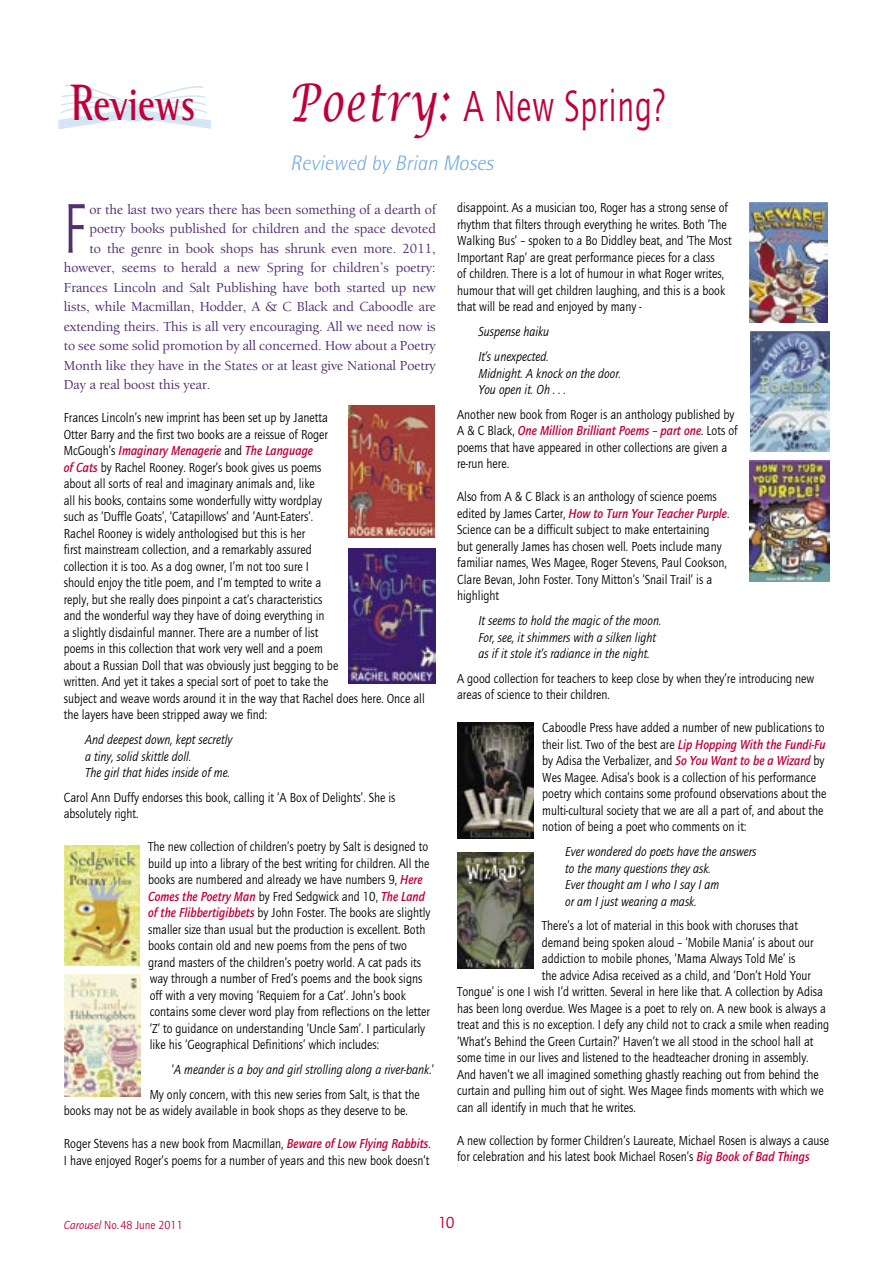
<style>
.page{position:relative;width:893px;height:1263px;background:#fff}
.page>*{position:absolute;margin:0;border:0;box-sizing:border-box;transform-origin:0 0}
.t1{font:72.75px "Quay Itc T";color:#532f72;scale:.7 1}
.t2{font:45px "Quay Itc T";letter-spacing:.03em;color:#bd0038;scale:.75 1}
.t3{font:700 45px "Rotis Semi Serif";color:#bd0038;scale:.8 1}
.t4{font:italic 300 21px "Rotis Semi Sans";color:#77acdc}
.t5{font:16.5px "Quay Itc T";color:#bd0038}
.t6{font:500 14.25px "Berkeley Oldstyle IT Cby BT";color:#532f72}
.t7{font:13.5px/16.5px "Quay Itc T";color:#000;scale:.9 1}
.t8{font:italic 13.5px/16.5px "Quay Itc T";color:#000;scale:.9 1}
.t9{font:12px "Quay Itc T";color:#bd0038;scale:.95 1}
.s1{font-size:52.5px}
.s2{font-family:"Lucida Calligraphy";font-style:italic;font-size:52.5px}
.s3{font-weight:700;font-style:italic;color:#bd0038}
.s4{font-style:italic}
</style>
<div class="page">
<svg style="left:58px;top:85px;width:153px;height:44px"></svg>
<img style="left:348px;top:405px;width:87px;height:133px">
<img style="left:349px;top:549px;width:87px;height:134px">
<img style="left:65px;top:845px;width:75px;height:120px">
<img style="left:65px;top:975px;width:76px;height:121px">
<img style="left:749px;top:203px;width:79px;height:119px">
<img style="left:750px;top:332px;width:79px;height:120px">
<img style="left:458px;top:723px;width:76px;height:116px">
<img style="left:458px;top:852px;width:75px;height:117px">
<img style="left:749px;top:460px;width:80px;height:121px">
<h2 class="t3" style="left:71px;top:77px;width:157px"><span class="s1">R</span>eviews</h2>
<h2 class="t2" style="left:289px;top:80px;width:504px"><span class="s2">Poetry:</span> A New Spring?</h2>
<h3 class="t4" style="left:290px;top:151px;width:205px">Reviewed by Brian Moses</h3>
<h1 class="t1" style="left:64px;top:186px;width:32px">F</h1>
<p class="t6" style="left:89px;top:201px;width:348px">or the last two years there has been something of a dearth of</p>
<p class="t6" style="left:89px;top:220px;width:348px">poetry books published for children and the space devoted</p>
<p class="t6" style="left:89px;top:240px;width:348px">to the genre in book shops has shrunk even more. 2011,</p>
<p class="t6" style="left:64px;top:259px;width:374px">however, seems to herald a new Spring for children’s poetry:</p>
<p class="t6" style="left:64px;top:279px;width:374px">Frances Lincoln and Salt Publishing have both started up new</p>
<p class="t6" style="left:64px;top:298px;width:374px">lists, while Macmillan, Hodder, A &amp; C Black and Caboodle are</p>
<p class="t6" style="left:64px;top:318px;width:373px">extending theirs. This is all very encouraging. All we need now is</p>
<p class="t6" style="left:64px;top:337px;width:374px">to see some solid promotion by all concerned. How about a Poetry</p>
<p class="t6" style="left:64px;top:357px;width:373px">Month like they have in the States or at least give National Poetry</p>
<p class="t6" style="left:64px;top:376px;width:148px">Day a real boost this year.</p>
<p class="t7" style="left:64px;top:409px;width:403px">Frances Lincoln’s new imprint has been set up by Janetta<br>Otter Barry and the first two books are a reissue of Roger<br>McGough’s <span class="s3">Imaginary Menagerie</span> and <span class="s3">The Language<br>of Cats</span> by Rachel Rooney. Roger’s book gives us poems<br>about all sorts of real and imaginary animals and, like<br>all his books, contains some wonderfully witty wordplay<br>such as ‘Duffle Goats’, ‘Catapillows’ and ‘Aunt-Eaters’.<br>Rachel Rooney is widely anthologised but this is her<br>first mainstream collection, and a remarkably assured<br>collection it is too. As a dog owner, I’m not too sure I<br>should enjoy the title poem, and I’m tempted to write a<br>reply, but she really does pinpoint a cat’s characteristics<br>and the wonderful way they have of doing everything in<br>a slightly disdainful manner. There are a number of list<br>poems in this collection that work very well and a poem<br>about a Russian Doll that was obviously just begging to be<br>written. And yet it takes a special sort of poet to take the<br>subject and weave words around it in the way that Rachel does here. Once all the layers have been stripped away we find:</p>
<p class="t8" style="left:85px;top:731px;width:165px">And deepest down, kept secretly a tiny, solid skittle doll.<br>The girl that hides inside of me.</p>
<p class="t7" style="left:64px;top:789px;width:370px">Carol Ann Duffy endorses this book, calling it ‘A Box of Delights’. She is absolutely right.</p>
<p class="t7" style="left:148px;top:838px;width:315px">The new collection of children’s poetry by Salt is designed to build up into a library of the best writing for children. All the books are numbered and already we have numbers 9, <span class="s3">Here Comes the Poetry Man</span> by Fred Sedgwick and 10, <span class="s3">The Land of the Flibbertigibbets</span> by John Foster. The books are slightly smaller size than usual but the production is excellent. Both books contain old and new poems from the pens of two grand masters of the children’s poetry world. A cat pads its way through a number of Fred’s poems and the book signs off with a very moving ‘Requiem for a Cat’. John’s book contains some clever word play from reflections on the letter ‘Z’ to guidance on understanding ‘Uncle Sam’. I particularly like his ‘Geographical Definitions’ which includes:</p>
<p class="t7" style="left:150px;top:1057px;width:317px;line-height:24.8px;text-indent:22px">‘<span class="s4">A meander is a boy and girl strolling along a river-bank</span>.’<br>My only concern, with this new series from Salt, is that the</p>
<p class="t7" style="left:64px;top:1102px;width:384px">books may not be as widely available in book shops as they deserve to be.</p>
<p class="t7" style="left:64px;top:1135px;width:409px">Roger Stevens has a new book from Macmillan, <span class="s3">Beware of Low Flying Rabbits</span>.<br>I have enjoyed Roger’s poems for a number of years and this new book doesn’t</p>
<p class="t7" style="left:457px;top:200px;width:307px">disappoint. As a musician too, Roger has a strong sense of rhythm that filters through everything he writes. Both ‘The Walking Bus’ – spoken to a Bo Diddley beat, and ‘The Most Important Rap‘ are great performance pieces for a class<br>of children. There is a lot of humour in what Roger writes, humour that will get children laughing, and this is a book that will be read and enjoyed by many -</p>
<p class="t8" style="left:478px;top:319px;width:80px;line-height:24.8px">Suspense haiku<br>It’s unexpected.</p>
<p class="t8" style="left:478px;top:365px;width:160px">Midnight. A knock on the door.<br>You open it. Oh . . .</p>
<p class="t7" style="left:457px;top:406px;width:313px">Another new book from Roger is an anthology published by A &amp; C Black, <span class="s3">One Million Brilliant Poems – part one</span>. Lots of poems that have appeared in other collections are given a re-run here.</p>
<p class="t7" style="left:457px;top:488px;width:304px">Also from A &amp; C Black is an anthology of science poems edited by James Carter, <span class="s3">How to Turn Your Teacher Purple</span>.<br>Science can be a difficult subject to make entertaining<br>but generally James has chosen well. Poets include many familiar names, Wes Magee, Roger Stevens, Paul Cookson, Clare Bevan, John Foster. Tony Mitton’s ‘Snail Trail’ is a highlight</p>
<p class="t8" style="left:478px;top:612px;width:205px">It seems to hold the magic of the moon.<br>For, see, it shimmers with a silken light as if it stole it’s radiance in the night.</p>
<p class="t7" style="left:457px;top:670px;width:398px">A good collection for teachers to keep close by when they’re introducing new areas of science to their children.</p>
<p class="t7" style="left:542px;top:719px;width:317px">Caboodle Press have added a number of new publications to their list. Two of the best are <span class="s3">Lip Hopping With the Fundi-Fu </span>by Adisa the Verbalizer, and <span class="s3">So You Want to be a Wizard</span> by Wes Magee. Adisa’s book is a collection of his performance poetry which contains some profound observations about the multi-cultural society that we are all a part of, and about the notion of being a poet who comments on it:</p>
<p class="t8" style="left:565px;top:843px;width:214px">Ever wondered do poets have the answers to the many questions they ask.<br>Ever thought am I who I say I am<br>or am I just wearing a mask.</p>
<p class="t7" style="left:542px;top:917px;width:286px">There’s a lot of material in this book with choruses that</p>
<p class="t7" style="left:542px;top:934px;width:303px">demand being spoken aloud – ‘Mobile Mania’ is about our</p>
<p class="t7" style="left:542px;top:950px;width:283px">addiction to mobile phones, ‘Mama Always Told Me’ is</p>
<p class="t7" style="left:542px;top:967px;width:301px">the advice Adisa received as a child, and ‘Don’t Hold Your</p>
<p class="t7" style="left:457px;top:983px;width:408px">Tongue’ is one I wish I’d written. Several in here like that. A collection by Adisa</p>
<p class="t7" style="left:457px;top:1000px;width:411px">has been long overdue. Wes Magee is a poet to rely on. A new book is always a</p>
<p class="t7" style="left:457px;top:1016px;width:415px">treat and this is no exception. I defy any child not to crack a smile when reading</p>
<p class="t7" style="left:457px;top:1033px;width:397px">‘What’s Behind the Green Curtain?’ Haven’t we all stood in the school hall at</p>
<p class="t7" style="left:457px;top:1049px;width:392px">some time in our lives and listened to the headteacher droning in assembly.</p>
<p class="t7" style="left:457px;top:1066px;width:403px">And haven’t we all imagined something ghastly reaching out from behind the</p>
<p class="t7" style="left:457px;top:1082px;width:409px">curtain and pulling him out of sight. Wes Magee finds moments with which we</p>
<p class="t7" style="left:457px;top:1099px;width:200px">can all identify in much that he writes.</p>
<p class="t7" style="left:457px;top:1132px;width:415px">A new collection by former Children’s Laureate, Michael Rosen is always a cause for celebration and his latest book Michael Rosen’s <span class="s3">Big Book of Bad Things</span></p>
<p class="t9" style="left:64px;top:1218px;width:127px"><span class="s4">Carousel</span> No.48 June 2011</p>
<p class="t5" style="left:438px;top:1213px;width:18px">10</p>
</div>
